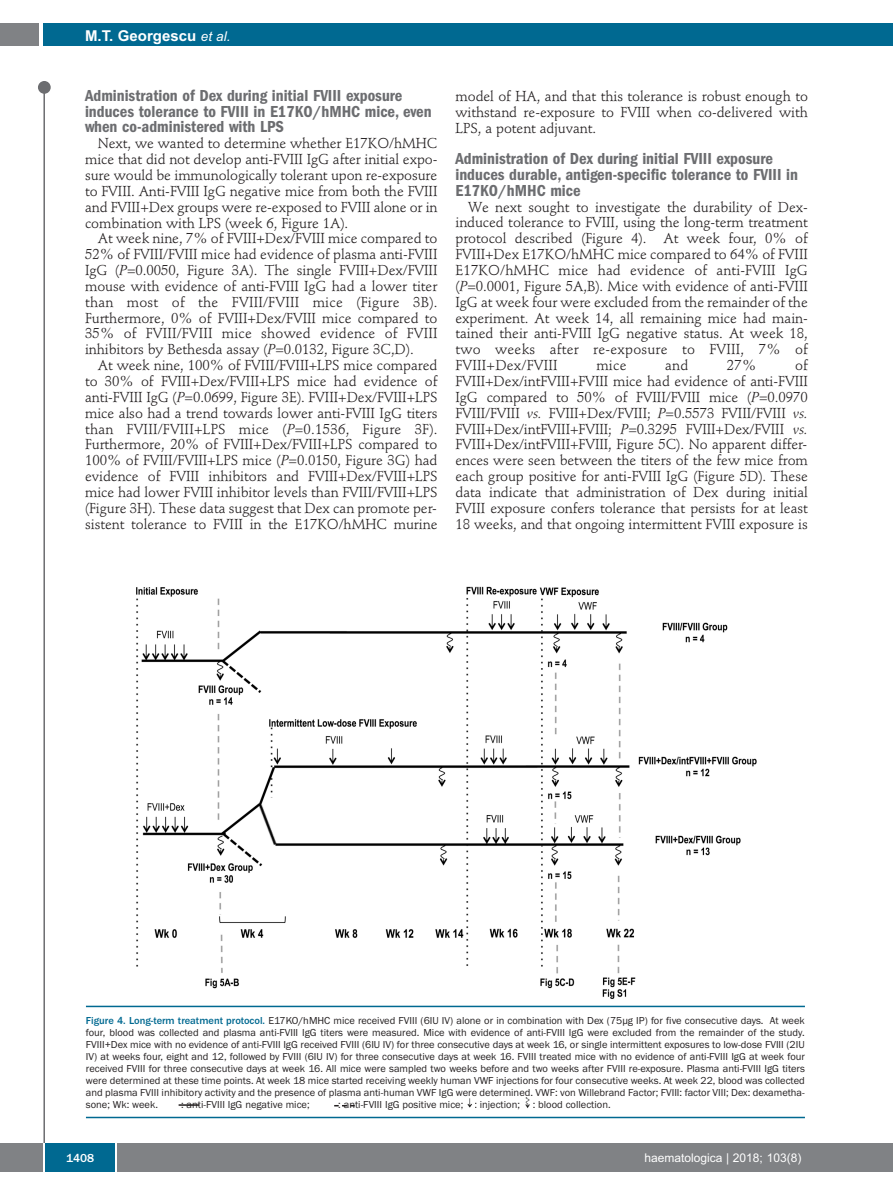
<style>
.page{position:relative;width:893px;height:1191px;background:#fff}
.page>*{position:absolute;margin:0;border:0;box-sizing:border-box;transform-origin:0 0}
.t1{font:600 condensed 16.5px/15.9px "Franklin Gothic";color:#6c6d70}
.t2{font:700 15px "Arial";color:#fff}
.t3{font:14.25px/15.9px "Stempel Schneidler";letter-spacing:-.005em;color:#231f20;text-align:justify}
.t4{font:12px "Arial";color:#fff}
.t5{font:500 12px "Franklin Gothic";color:#fff}
.t6{font:10.5px/12px "Franklin Gothic";color:#231f20;text-align:justify}
.s1{font-weight:400;font-style:italic;font-size:13.5px}
.s2{font-style:italic}
.s3{font-weight:500;color:#006991}
</style>
<div class="page">
<div style="left:38px;top:81px;width:13px;height:13px;background:#6c6d70;border-radius:50%"></div>
<hr style="left:43px;top:84px;width:2px;height:1061px;background:#6c6d70">
<div style="left:43px;top:23px;width:850px;height:22px;background:#006991"></div>
<div style="left:0;top:23px;width:39px;height:22px;background:#808285"></div>
<div style="left:0;top:1143px;width:893px;height:28px;background:#808285"></div>
<div style="left:45px;top:1143px;width:71px;height:28px;background:#006991"></div>
<hr style="left:43px;top:1143px;width:2px;height:28px;background:#fff">
<svg style="left:116px;top:1143px;width:1px;height:28px"></svg>
<img style="left:127px;top:586px;width:638px;height:422px">
<hr style="left:86px;top:1005px;width:719px;height:2px;background:#006991">
<hr style="left:86px;top:1116px;width:719px;height:2px;background:#006991">
<svg style="left:468px;top:1098px;width:4px;height:10px"></svg>
<svg style="left:525px;top:1097px;width:5px;height:11px"></svg>
<svg style="left:179px;top:1104px;width:20px;height:1px"></svg>
<svg style="left:334px;top:1105px;width:21px;height:1px"></svg>
<p class="t2" style="left:85px;top:27px;width:147px">M.T. Georgescu <span class="s1">et al.</span></p>
<p class="t1" style="left:85px;top:89px;width:348px">Administration of Dex during initial FVIII exposure induces tolerance to FVIII in E17KO/hMHC mice, even when co-administered with LPS</p>
<p class="t3" style="left:85px;top:137px;width:354px;text-indent:13px">Next, we wanted to determine whether E17KO/hMHC mice that did not develop anti-FVIII IgG after initial expo&shy;sure would be immunologically tolerant upon re-exposure to FVIII. Anti-FVIII IgG negative mice from both the FVIII and FVIII+Dex groups were re-exposed to FVIII alone or in combination with LPS (week 6, Figure 1A).</p>
<p class="t3" style="left:85px;top:232px;width:354px;text-indent:13px">At week nine, 7% of FVIII+Dex/FVIII mice compared to 52% of FVIII/FVIII mice had evidence of plasma anti-FVIII IgG (<span class="s2">P</span>=0.0050, Figure 3A). The single FVIII+Dex/FVIII mouse with evidence of anti-FVIII IgG had a lower titer than most of the FVIII/FVIII mice (Figure 3B).<br>Furthermore, 0% of FVIII+Dex/FVIII mice compared to 35% of FVIII/FVIII mice showed evidence of FVIII inhibitors by Bethesda assay (<span class="s2">P</span>=0.0132, Figure 3C,D).</p>
<p class="t3" style="left:85px;top:359px;width:354px;text-indent:13px">At week nine, 100% of FVIII/FVIII+LPS mice compared to 30% of FVIII+Dex/FVIII+LPS mice had evidence of anti-FVIII IgG (<span class="s2">P</span>=0.0699, Figure 3E). FVIII+Dex/FVIII+LPS mice also had a trend towards lower anti-FVIII IgG titers than FVIII/FVIII+LPS mice (<span class="s2">P</span>=0.1536, Figure 3F).<br>Furthermore, 20% of FVIII+Dex/FVIII+LPS compared to 100% of FVIII/FVIII+LPS mice (<span class="s2">P</span>=0.0150, Figure 3G) had evidence of FVIII inhibitors and FVIII+Dex/FVIII+LPS mice had lower FVIII inhibitor levels than FVIII/FVIII+LPS (Figure 3H). These data suggest that Dex can promote per&shy;sistent tolerance to FVIII in the E17KO/hMHC murine</p>
<p class="t3" style="left:455px;top:89px;width:354px">model of HA, and that this tolerance is robust enough to withstand re-exposure to FVIII when co-delivered with LPS, a potent adjuvant.</p>
<p class="t1" style="left:455px;top:152px;width:344px">Administration of Dex during initial FVIII exposure induces durable, antigen-specific tolerance to FVIII in<br>E17KO/hMHC mice</p>
<p class="t3" style="left:455px;top:200px;width:354px;text-indent:13px">We next sought to investigate the durability of Dex&shy;induced tolerance to FVIII, using the long-term treatment protocol described (Figure 4). At week four, 0% of FVIII+Dex E17KO/hMHC mice compared to 64% of FVIII E17KO/hMHC mice had evidence of anti-FVIII IgG (<span class="s2">P</span>=0.0001, Figure 5A,B). Mice with evidence of anti-FVIII IgG at week four were excluded from the remainder of the experiment. At week 14, all remaining mice had main&shy;tained their anti-FVIII IgG negative status. At week 18, two weeks after re-exposure to FVIII, 7% of FVIII+Dex/FVIII</p>
<p class="t3" style="left:455px;top:359px;width:354px;text-indent:340px">of FVIII+Dex/intFVIII+FVIII mice had evidence of anti-FVIII IgG compared to 50% of FVIII/FVIII mice (<span class="s2">P</span>=0.0970<br>FVIII/FVIII <span class="s2">vs.</span> FVIII+Dex/FVIII; <span class="s2">P</span>=0.5573 FVIII/FVIII <span class="s2">vs.<br></span>FVIII+Dex/intFVIII+FVIII; <span class="s2">P</span>=0.3295 FVIII+Dex/FVIII <span class="s2">vs.<br></span>FVIII+Dex/intFVIII+FVIII, Figure 5C). No apparent differ&shy;ences were seen between the titers of the few mice from each group positive for anti-FVIII IgG (Figure 5D). These data indicate that administration of Dex during initial FVIII exposure confers tolerance that persists for at least 18 weeks, and that ongoing intermittent FVIII exposure is</p>
<p class="t3" style="left:596px;top:359px;width:32px">mice</p>
<p class="t3" style="left:665px;top:359px;width:25px">and</p>
<p class="t3" style="left:727px;top:359px;width:31px">27%</p>
<p class="t6" style="left:86px;top:1014px;width:720px"><span class="s3">Figure 4. Long-term treatment protocol.</span> E17KO/hMHC mice received FVIII (6IU IV) alone or in combination with Dex (75μg IP) for five consecutive days. At week four, blood was collected and plasma anti-FVIII IgG titers were measured. Mice with evidence of anti-FVIII IgG were excluded from the remainder of the study.<br>FVIII+Dex mice with no evidence of anti-FVIII IgG received FVIII (6IU IV) for three consecutive days at week 16, or single intermittent exposures to low-dose FVIII (2IU IV) at weeks four, eight and 12, followed by FVIII (6IU IV) for three consecutive days at week 16. FVIII treated mice with no evidence of anti-FVIII IgG at week four received FVIII for three consecutive days at week 16. All mice were sampled two weeks before and two weeks after FVIII re-exposure. Plasma anti-FVIII IgG titers were determined at these time points. At week 18 mice started receiving weekly human VWF injections for four consecutive weeks. At week 22, blood was collected and plasma FVIII inhibitory activity and the presence of plasma anti-human VWF IgG were determined. VWF: von Willebrand Factor; FVIII: factor VIII; Dex: dexametha&shy;sone; Wk: week.</p>
<p class="t6" style="left:181px;top:1098px;width:130px">: anti-FVIII IgG negative mice;</p>
<p class="t6" style="left:338px;top:1098px;width:274px">: anti-FVIII IgG positive mice; : injection; : blood collection.</p>
<p class="t5" style="left:66px;top:1150px;width:30px">1408</p>
<p class="t4" style="left:644px;top:1150px;width:158px">haematologica | 2018; 103(8)</p>
</div>
